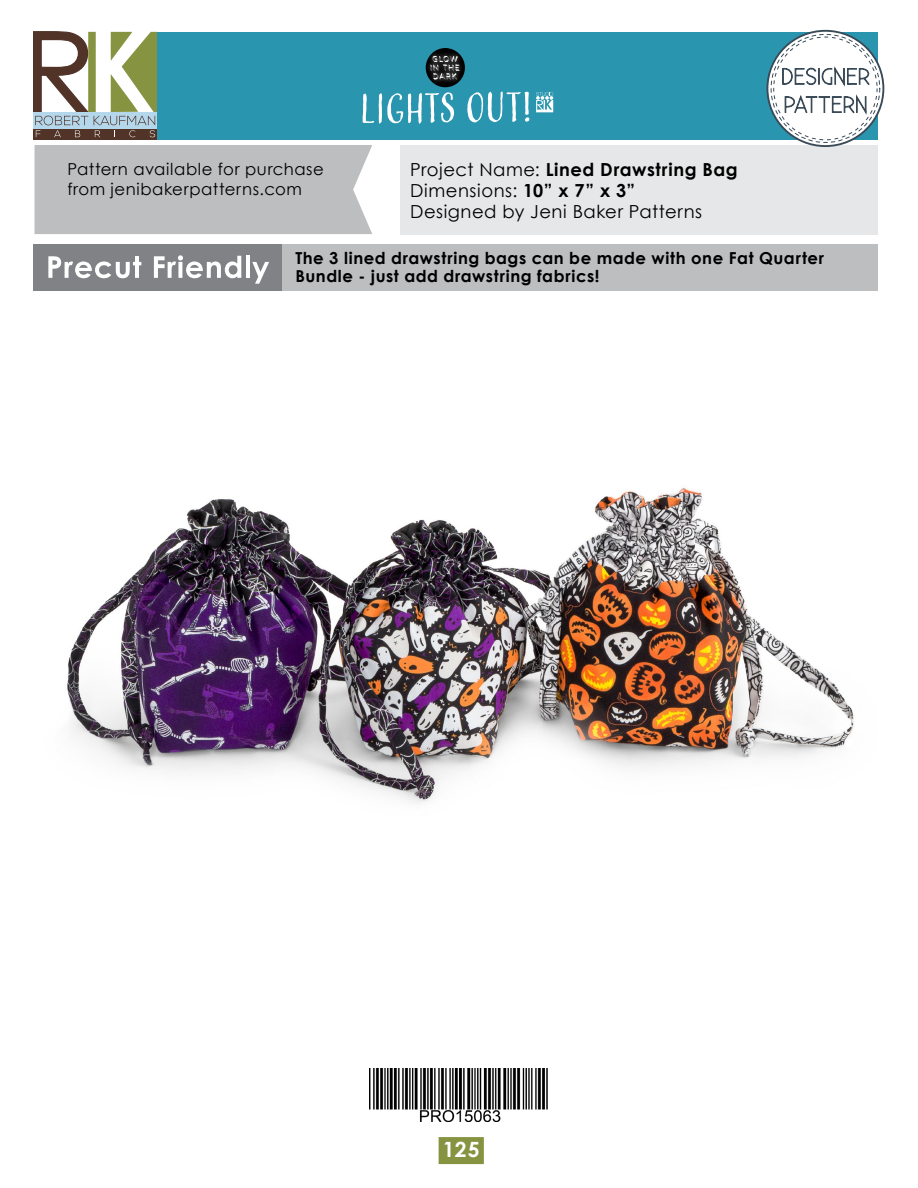
<style>
.page{position:relative;width:918px;height:1188px;background:#fff}
.page>*{position:absolute;margin:0;border:0;box-sizing:border-box;transform-origin:0 0}
.t1{font:700 21px "Century Gothic";color:#fff}
.t2{font:18px/21px "Century Gothic";letter-spacing:.03em;color:#000}
.t3{font:700 16.5px/18px "Century Gothic";letter-spacing:.035em;color:#000}
.t4{font:16.5px/19.8px "Century Gothic";letter-spacing:.035em;color:#000}
.s1{font-weight:700}
</style>
<div class="page">
<div style="left:439px;top:1137px;width:45px;height:27px;background:#869441"></div>
<img style="left:369px;top:1068px;width:179px;height:54px">
<img style="left:67px;top:488px;width:787px;height:315px">
<div style="left:35px;top:145px;width:337px;height:89px;background:#bcbec0"></div>
<div style="left:400px;top:145px;width:478px;height:89px;background:#e6e7e8"></div>
<div style="left:34px;top:245px;width:844px;height:46px;background:#bcbec0"></div>
<div style="left:34px;top:245px;width:248px;height:46px;background:#808285"></div>
<svg style="left:48px;top:256px;width:93px;height:22px"></svg>
<svg style="left:154px;top:255px;width:87px;height:23px"></svg>
<hr style="left:246px;top:256px;width:4px;height:22px;background:#fff">
<svg style="left:252px;top:262px;width:17px;height:22px"></svg>
<div style="left:153px;top:32px;width:725px;height:107px;background:#2a95af"></div>
<svg style="left:34px;top:32px;width:123px;height:107px"></svg>
<svg style="left:767px;top:31px;width:116px;height:115px"></svg>
<div style="left:767px;top:30px;width:117px;height:117px;border:2px solid #3a4a57;border-radius:50%"></div>
<svg style="left:771px;top:34px;width:109px;height:108px"></svg>
<div style="left:774px;top:37px;width:103px;height:103px;background:#fff;border-radius:50%"></div>
<svg style="left:782px;top:66px;width:88px;height:51px"></svg>
<img style="left:425px;top:49px;width:40px;height:38px">
<svg style="left:431px;top:56px;width:29px;height:24px"></svg>
<svg style="left:536px;top:92px;width:17px;height:20px"></svg>
<svg style="left:363px;top:92px;width:91px;height:32px"></svg>
<svg style="left:467px;top:92px;width:62px;height:30px"></svg>
<p class="t4" style="left:67px;top:159px;width:258px">Pattern available for purchase from jenibakerpatterns.com</p>
<p class="t2" style="left:410px;top:159px;width:329px">Project Name: <span class="s1">Lined Drawstring Bag<br></span>Dimensions: <span class="s1">10” x 7” x 3”<br></span>Designed by Jeni Baker Patterns</p>
<p class="t3" style="left:295px;top:249px;width:530px">The 3 lined drawstring bags can be made with one Fat Quarter<br>Bundle - just add drawstring fabrics!</p>
<p class="t1" style="left:443px;top:1134px;width:38px">125</p>
</div>
